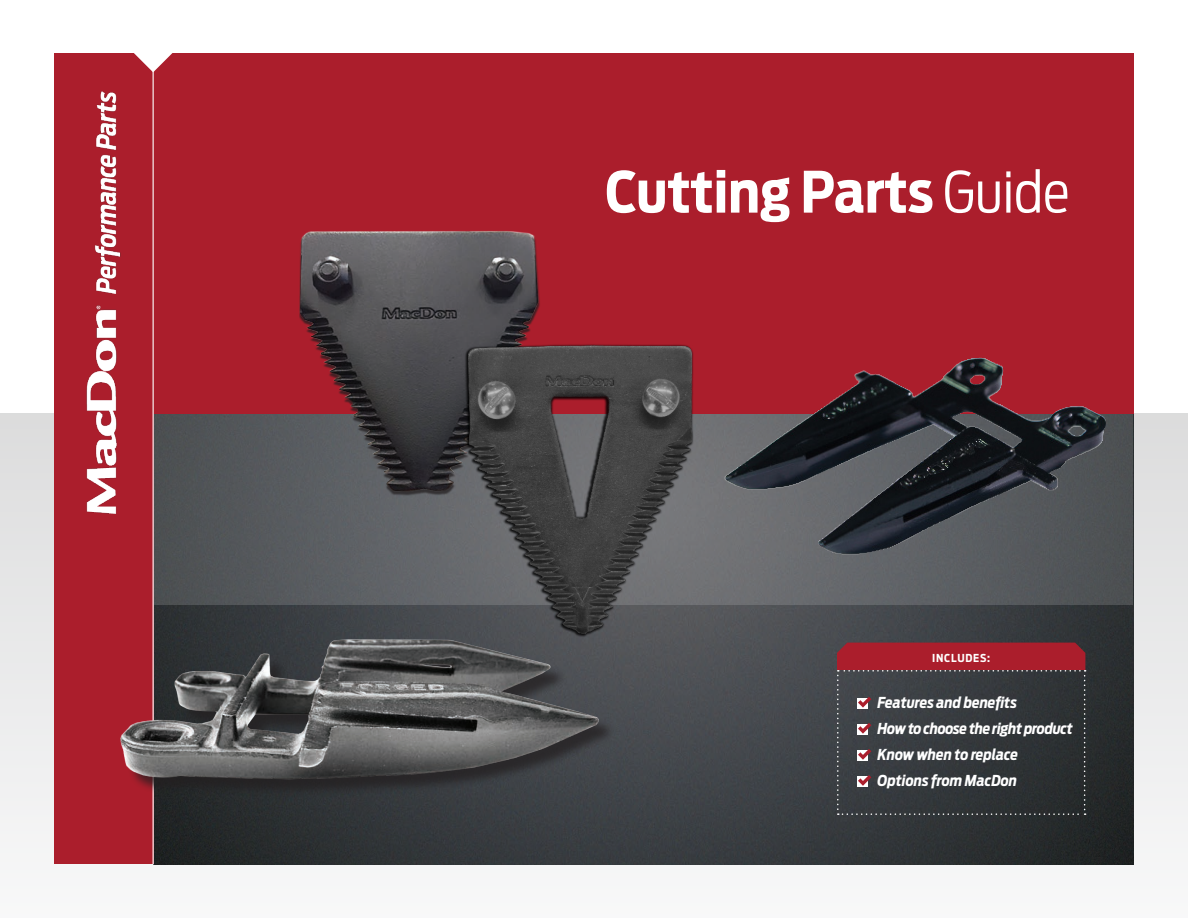
<style>
.page{position:relative;width:1188px;height:918px;background:#fff}
.page>*{position:absolute;margin:0;border:0;box-sizing:border-box;transform-origin:0 0}
.t1{font:700 56.55px "Antenna Cond";color:#fff}
.t2{font:italic 700 15px "Antenna Cond";letter-spacing:-.005em;color:#fff}
.t3{font:700 10.95px "Antenna Cond";letter-spacing:.075em;color:#fff}
.s1{font-weight:300}
</style>
<div class="page">
<div style="left:0;top:414px;width:1188px;height:504px;background:linear-gradient(to bottom,#ddddde,#f6f6f7)"></div>
<img style="left:657px;top:414px;width:477px;height:450px">
<div style="left:54px;top:54px;width:1080px;height:360px;background:#ab1e2c"></div>
<div style="left:54px;top:54px;width:99px;height:810px;background:#ab1e2c"></div>
<svg style="left:119px;top:53px;width:69px;height:19px"></svg>
<hr style="left:153px;top:63px;width:1px;height:801px;background:#fff">
<svg style="left:153px;top:414px;width:980px;height:190px;background:#575a5d"></svg>
<img style="left:295px;top:231px;width:245px;height:263px">
<img style="left:63px;top:511px;width:594px;height:407px">
<svg style="left:837px;top:643px;width:249px;height:172px;background:#4a373c"></svg>
<img style="left:339px;top:321px;width:481px;height:342px">
<img style="left:698px;top:321px;width:427px;height:249px">
<img style="left:80px;top:91px;width:43px;height:429px">
<p class="t1" style="left:605px;top:158px;width:466px">Cutting Parts <span class="s1">Guide</span></p>
<p class="t3" style="left:932px;top:651px;width:60px">INCLUDES:</p>
<p class="t2" style="left:878px;top:693px;width:141px">Features and benefits</p>
<p class="t2" style="left:878px;top:719px;width:197px">How to choose the right product</p>
<p class="t2" style="left:878px;top:745px;width:142px">Know when to replace</p>
<p class="t2" style="left:878px;top:771px;width:141px">Options from MacDon</p>
</div>
